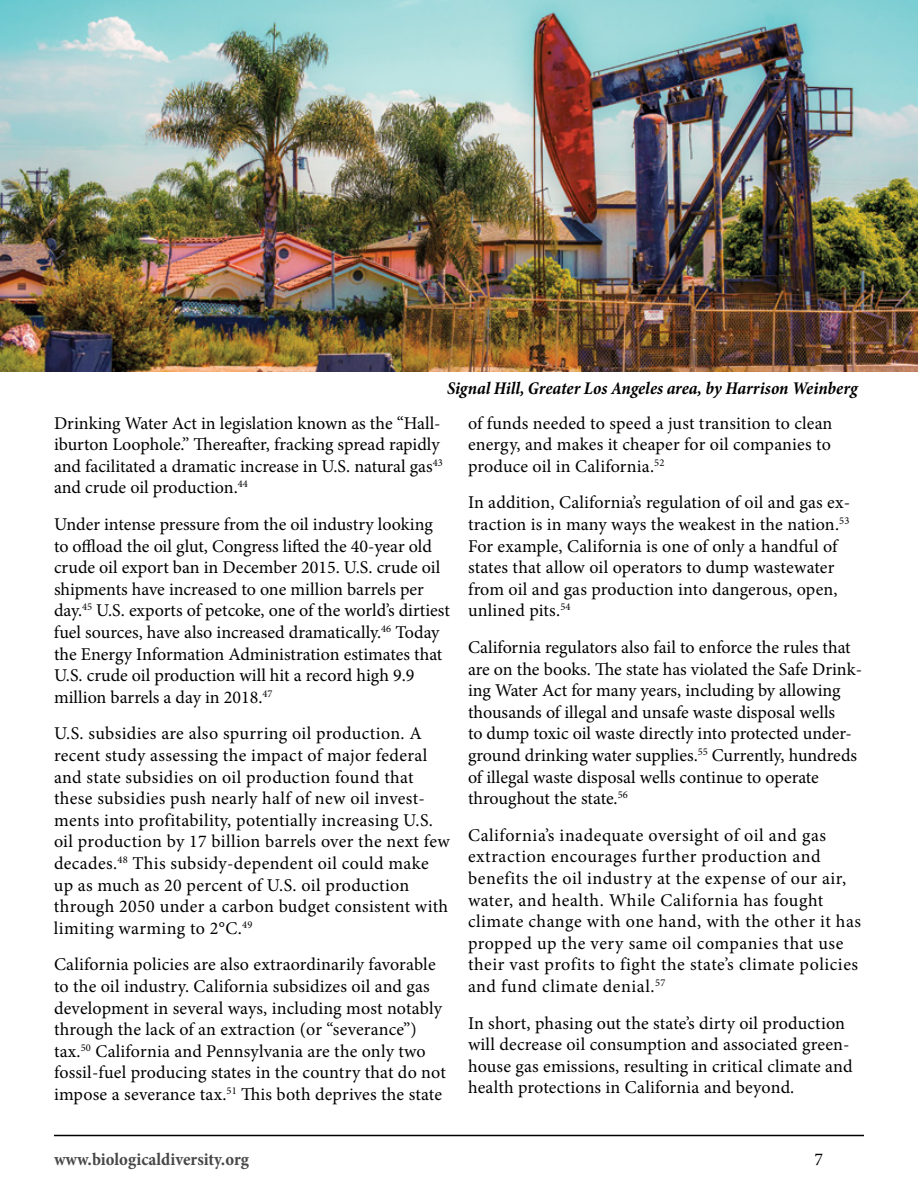
<style>
.page{position:relative;width:918px;height:1188px;background:#fff}
.page>*{position:absolute;margin:0;border:0;box-sizing:border-box;transform-origin:0 0}
.t1{font:18px/21.6px "Minion Pro";letter-spacing:.005em;color:#000}
.t2{font:18px/21.6px "Minion Pro";letter-spacing:.03em;color:#000}
.t3{font:italic 700 condensed 18px "Minion Pro";color:#000}
.t4{font:700 condensed 18px "Minion Pro";color:#484848}
</style>
<div class="page">
<img style="left:0;top:0;width:918px;height:372px">
<hr style="left:54px;top:1135px;width:810px;height:1px;background:#000">
<p class="t3" style="left:447px;top:376px;width:412px">Signal Hill, Greater Los Angeles area, by Harrison Weinberg</p>
<p class="t1" style="left:54px;top:412px;width:390px">Drinking Water Act in legislation known as the “Hall&shy;iburton Loophole.” Thereafter, fracking spread rapidly and facilitated a dramatic increase in U.S. natural gas<sup>43 </sup>and crude oil production.<sup>44</sup></p>
<p class="t1" style="left:54px;top:514px;width:397px">Under intense pressure from the oil industry looking to offload the oil glut, Congress lifted the 40-year old crude oil export ban in December 2015. U.S. crude oil shipments have increased to one million barrels per day.<sup>45</sup> U.S. exports of petcoke, one of the world’s dirtiest fuel sources, have also increased dramatically.<sup>46</sup> Today the Energy Information Administration estimates that U.S. crude oil production will hit a record high 9.9 million barrels a day in 2018.<sup>47</sup></p>
<p class="t1" style="left:54px;top:723px;width:397px">U.S. subsidies are also spurring oil production. A recent study assessing the impact of major federal and state subsidies on oil production found that these subsidies push nearly half of new oil invest&shy;ments into profitability, potentially increasing U.S. oil production by 17 billion barrels over the next few decades.<sup>48</sup> This subsidy-dependent oil could make up as much as 20 percent of U.S. oil production through 2050 under a carbon budget consistent with limiting warming to 2°C.<sup>49</sup></p>
<p class="t1" style="left:54px;top:954px;width:393px">California policies are also extraordinarily favorable to the oil industry. California subsidizes oil and gas development in several ways, including most notably through the lack of an extraction (or “severance”) tax.<sup>50</sup> California and Pennsylvania are the only two fossil-fuel producing states in the country that do not impose a severance tax.<sup>51</sup> This both deprives the state</p>
<p class="t1" style="left:468px;top:412px;width:366px;text-align:justify">of funds needed to speed a just transition to clean energy, and makes it cheaper for oil companies to produce oil in California.<sup>52</sup></p>
<p class="t1" style="left:468px;top:492px;width:384px">In addition, California’s regulation of oil and gas ex&shy;traction is in many ways the weakest in the nation.<sup>53<br></sup>For example, California is one of only a handful of states that allow oil operators to dump wastewater from oil and gas production into dangerous, open, unlined pits.<sup>54</sup></p>
<p class="t1" style="left:468px;top:637px;width:396px">California regulators also fail to enforce the rules that are on the books. The state has violated the Safe Drink&shy;ing Water Act for many years, including by allowing thousands of illegal and unsafe waste disposal wells<br>to dump toxic oil waste directly into protected under&shy;ground drinking water supplies.<sup>55</sup> Currently, hundreds of illegal waste disposal wells continue to operate throughout the state.<sup>56</sup></p>
<p class="t2" style="left:468px;top:824px;width:395px">California’s inadequate oversight of oil and gas extraction encourages further production and benefits the oil industry at the expense of our air, water, and health. While California has fought climate change with one hand, with the other it has propped up the very same oil companies that use their vast profits to fight the state’s climate policies and fund climate denial.<sup>57</sup></p>
<p class="t1" style="left:468px;top:1012px;width:386px">In short, phasing out the state’s dirty oil production will decrease oil consumption and associated green&shy;house gas emissions, resulting in critical climate and health protections in California and beyond.</p>
<p class="t4" style="left:54px;top:1147px;width:197px">www.biologicaldiversity.org</p>
<p class="t1" style="left:815px;top:1149px;width:10px">7</p>
</div>
